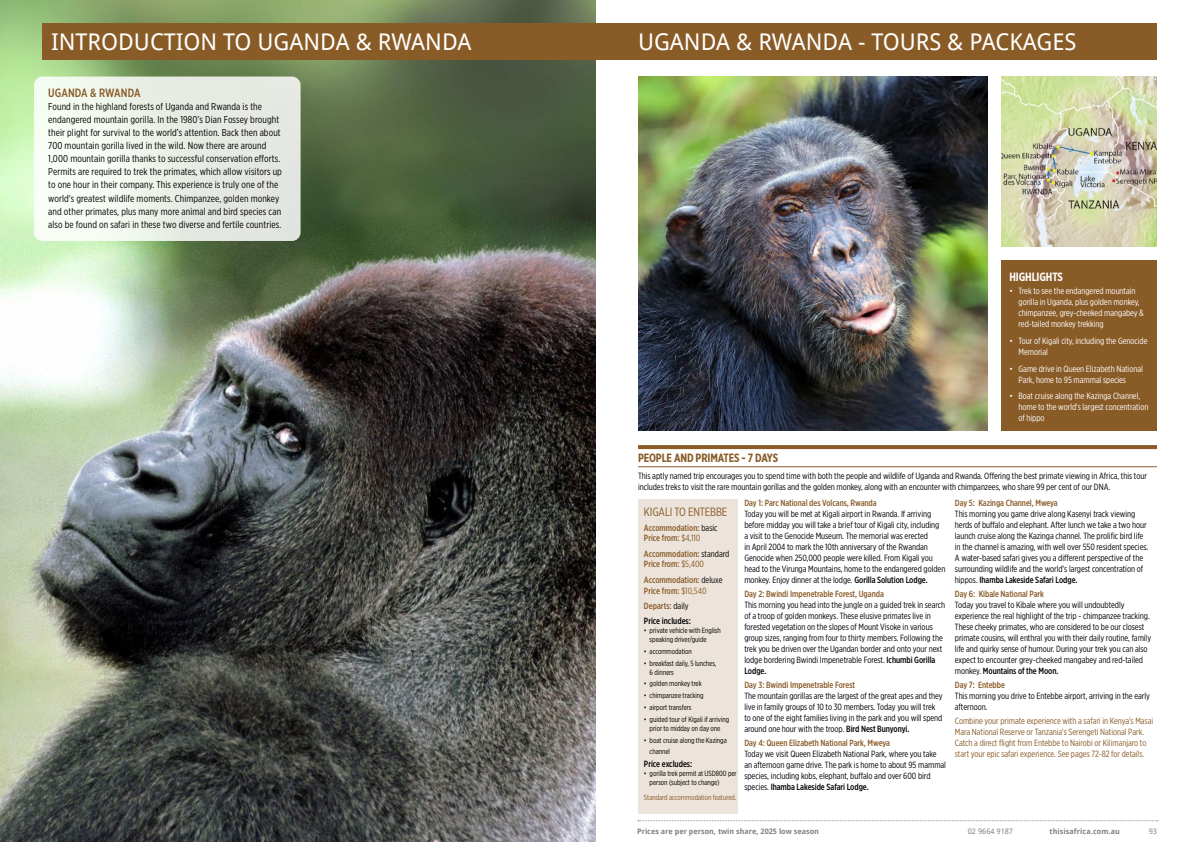
<style>
.page{position:relative;width:1191px;height:842px;background:#fff}
.page>*{position:absolute;margin:0;border:0;box-sizing:border-box;transform-origin:0 0}
.t1{font:23px "Droid Sans";color:#fff}
.t2{font:700 12px "Gotham X Narrow";letter-spacing:-.01em;color:#895b27}
.t3{font:12px "Gotham X Narrow";letter-spacing:-.01em;color:#895b27}
.t4{font:500 12px "Gotham X Narrow";letter-spacing:.01em;color:#895b27}
.t5{font:700 12px "Gotham X Narrow";letter-spacing:-.01em;color:#fff}
.t6{font:10px/13px "Gotham X Narrow";letter-spacing:.01em;color:#000}
.t7{font:9px/11px "Gotham X Narrow";letter-spacing:-.005em;color:#000}
.t8{font:500 9px/10px "Gotham X Narrow";letter-spacing:-.005em;color:#895b27}
.t9{font:9px/11px "Gotham X Narrow";letter-spacing:-.005em;color:#fff}
.t10{font:9px/11px "Gotham X Narrow";letter-spacing:-.005em;color:#895b27}
.t11{font:500 9px/15.2px "Gotham X Narrow";color:#000}
.t12{font:7.5px/9px "Gotham X Narrow";letter-spacing:-.005em;color:#000}
.t13{font:700 7.5px "Droid Sans";color:#808285}
.t14{font:7.5px "Gotham X Narrow";letter-spacing:-.005em;color:#895b27}
.t15{font:7.5px "Droid Sans";color:#808285}
.s1{font-weight:400;color:#000}
.s2{font-weight:400}
.s3{color:#895b27}
.s4{font-weight:500}
</style>
<div class="page">
<svg style="left:638px;top:820px;width:520px;height:1px"></svg>
<img style="left:0;top:0;width:595px;height:842px">
<div style="left:43px;top:23px;width:561px;height:37px;background:#895b27"></div>
<div style="left:34px;top:77px;width:266px;height:164px;background:linear-gradient(to right,#f9fff6,#dfe2dc);border-radius:9px"></div>
<div style="left:595px;top:23px;width:562px;height:37px;background:#895b27"></div>
<img style="left:638px;top:77px;width:349px;height:354px">
<svg style="left:638px;top:445px;width:519px;height:4px;fill:#895b27"></svg>
<hr style="left:638px;top:466px;width:519px;height:1px;background:#895b27">
<div style="left:638px;top:499px;width:99px;height:315px;background:#ece3da"></div>
<img style="left:1001px;top:77px;width:156px;height:170px">
<div style="left:1001px;top:261px;width:156px;height:170px;background:#895b27"></div>
<h1 class="t1" style="left:51px;top:28px;width:422px">INTRODUCTION TO UGANDA &amp; RWANDA</h1>
<h2 class="t4" style="left:48px;top:86px;width:94px">UGANDA &amp; RWANDA</h2>
<p class="t6" style="left:48px;top:100px;width:235px">Found in the highland forests of Uganda and Rwanda is the endangered mountain gorilla. In the 1980’s Dian Fossey brought their plight for survival to the world’s attention. Back then about 700 mountain gorilla lived in the wild. Now there are around 1,000 mountain gorilla thanks to successful conservation efforts.<br>Permits are required to trek the primates, which allow visitors up to one hour in their company. This experience is truly one of the world's greatest wildlife moments. Chimpanzee, golden monkey and other primates, plus many more animal and bird species can also be found on safari in these two diverse and fertile countries.</p>
<h1 class="t1" style="left:638px;top:28px;width:440px">UGANDA &amp; RWANDA - TOURS &amp; PACKAGES</h1>
<h2 class="t5" style="left:1009px;top:269px;width:55px">HIGHLIGHTS</h2>
<p class="t9" style="left:1018px;top:286px;width:127px;text-indent:-9px">• Trek to see the endangered mountain gorilla in Uganda, plus golden monkey, chimpanzee, grey-cheeked mangabey &amp; red-tailed monkey trekking</p>
<p class="t9" style="left:1018px;top:335px;width:130px;text-indent:-9px">• Tour of Kigali city, including the Genocide<br>Memorial</p>
<p class="t9" style="left:1018px;top:363px;width:126px;text-indent:-9px">• Game drive in Queen Elizabeth National<br>Park, home to 95 mammal species</p>
<p class="t9" style="left:1018px;top:391px;width:131px;text-indent:-9px">• Boat cruise along the Kazinga Channel, home to the world's largest concentration of hippo</p>
<h2 class="t2" style="left:638px;top:451px;width:142px">PEOPLE AND PRIMATES - 7 DAYS</h2>
<p class="t7" style="left:638px;top:470px;width:510px">This aptly named trip encourages you to spend time with both the people and wildlife of Uganda and Rwanda. Offering the best primate viewing in Africa, this tour includes treks to visit the rare mountain gorillas and the golden monkey, along with an encounter with chimpanzees, who share 99 per cent of our DNA.</p>
<h2 class="t3" style="left:644px;top:504px;width:85px">KIGALI TO ENTEBBE</h2>
<p class="t8" style="left:644px;top:523px;width:75px">Accommodation: <span class="s1">basic<br></span>Price from: <span class="s2">$4,110</span></p>
<p class="t8" style="left:644px;top:549px;width:87px">Accommodation: <span class="s1">standard<br></span>Price from: <span class="s2">$5,400</span></p>
<p class="t8" style="left:644px;top:574px;width:80px;line-height:10.8px">Accommodation: <span class="s1">deluxe<br></span>Price from: <span class="s2">$10,540</span></p>
<p class="t11" style="left:644px;top:598px;width:48px"><span class="s3">Departs:</span> <span class="s2">daily<br></span>Price includes:</p>
<p class="t12" style="left:649px;top:626px;width:73px;text-indent:-6px">• private vehicle with English speaking driver/guide</p>
<p class="t12" style="left:644px;top:646px;width:49px">• accommodation</p>
<p class="t12" style="left:649px;top:658px;width:68px;text-indent:-6px">• breakfast daily, 5 lunches,<br>6 dinners</p>
<p class="t12" style="left:644px;top:679px;width:59px">• golden monkey trek</p>
<p class="t12" style="left:644px;top:691px;width:61px">• chimpanzee tracking</p>
<p class="t12" style="left:644px;top:703px;width:49px">• airport transfers</p>
<p class="t12" style="left:644px;top:715px;width:87px;text-align:center">• guided tour of Kigali if arriving prior to midday on day one</p>
<p class="t12" style="left:649px;top:735px;width:79px;line-height:10.8px;text-indent:-6px">• boat cruise along the Kazinga channel</p>
<p class="t11" style="left:644px;top:756px;width:50px">Price excludes:</p>
<p class="t12" style="left:649px;top:769px;width:89px;text-indent:-6px">• gorilla trek permit at USD800 per person (subject to change)</p>
<p class="t14" style="left:644px;top:793px;width:94px">Standard accommodation featured.</p>
<p class="t8" style="left:955px;top:498px;width:104px">Day 5: Kazinga Channel, Mweya</p>
<p class="t7" style="left:955px;top:508px;width:195px">This morning you game drive along Kasenyi track viewing herds of buffalo and elephant. After lunch we take a two hour launch cruise along the Kazinga channel. The prolific bird life in the channel is amazing, with well over 550 resident species.<br>A water-based safari gives you a different perspective of the surrounding wildlife and the world’s largest concentration of hippos. <span class="s4">Ihamba Lakeside Safari Lodge.</span></p>
<p class="t8" style="left:955px;top:589px;width:91px">Day 6: Kibale National Park</p>
<p class="t7" style="left:955px;top:599px;width:198px">Today you travel to Kibale where you will undoubtedly experience the real highlight of the trip - chimpanzee tracking.<br>These cheeky primates, who are considered to be our closest primate cousins, will enthral you with their daily routine, family life and quirky sense of humour. During your trek you can also expect to encounter grey-cheeked mangabey and red-tailed monkey. <span class="s4">Mountains of the Moon.</span></p>
<p class="t8" style="left:955px;top:679px;width:52px">Day 7: Entebbe</p>
<p class="t7" style="left:955px;top:690px;width:197px">This morning you drive to Entebbe airport, arriving in the early afternoon.</p>
<p class="t10" style="left:955px;top:715px;width:200px">Combine your primate experience with a safari in Kenya's Masai Mara National Reserve or Tanzania's Serengeti National Park.<br>Catch a direct flight from Entebbe to Nairobi or Kilimanjaro to start your epic safari experience. See pages 72-82 for details.</p>
<p class="t8" style="left:744px;top:498px;width:134px">Day 1: Parc National des Volcans, Rwanda</p>
<p class="t7" style="left:744px;top:508px;width:202px">Today you will be met at Kigali airport in Rwanda. If arriving before midday you will take a brief tour of Kigali city, including<br>a visit to the Genocide Museum. The memorial was erected<br>in April 2004 to mark the 10th anniversary of the Rwandan Genocide when 250,000 people were killed. From Kigali you head to the Virunga Mountains, home to the endangered golden monkey. Enjoy dinner at the lodge. <span class="s4">Gorilla Solution Lodge.</span></p>
<p class="t8" style="left:744px;top:589px;width:141px">Day 2: Bwindi Impenetrable Forest, Uganda</p>
<p class="t7" style="left:744px;top:599px;width:202px">This morning you head into the jungle on a guided trek in search of a troop of golden monkeys. These elusive primates live in forested vegetation on the slopes of Mount Visoke in various group sizes, ranging from four to thirty members. Following the trek you be driven over the Ugandan border and onto your next lodge bordering Bwindi Impenetrable Forest. <span class="s4">Ichumbi Gorilla Lodge.</span></p>
<p class="t8" style="left:744px;top:679px;width:112px">Day 3: Bwindi Impenetrable Forest</p>
<p class="t7" style="left:744px;top:690px;width:200px">The mountain gorillas are the largest of the great apes and they live in family groups of 10 to 30 members. Today you will trek to one of the eight families living in the park and you will spend around one hour with the troop. <span class="s4">Bird Nest Bunyonyi.</span></p>
<p class="t8" style="left:744px;top:737px;width:147px">Day 4: Queen Elizabeth National Park, Mweya</p>
<p class="t7" style="left:744px;top:748px;width:203px">Today we visit Queen Elizabeth National Park, where you take an afternoon game drive. The park is home to about 95 mammal species, including kobs, elephant, buffalo and over 600 bird species. <span class="s4">Ihamba Lakeside Safari Lodge.</span></p>
<p class="t13" style="left:637px;top:827px;width:183px">Prices are per person, twin share, 2025 low season</p>
<p class="t15" style="left:967px;top:827px;width:47px">02 9664 9187</p>
<p class="t13" style="left:1049px;top:827px;width:72px">thisisafrica.com.au</p>
<p class="t15" style="left:1148px;top:827px;width:10px">93</p>
</div>
